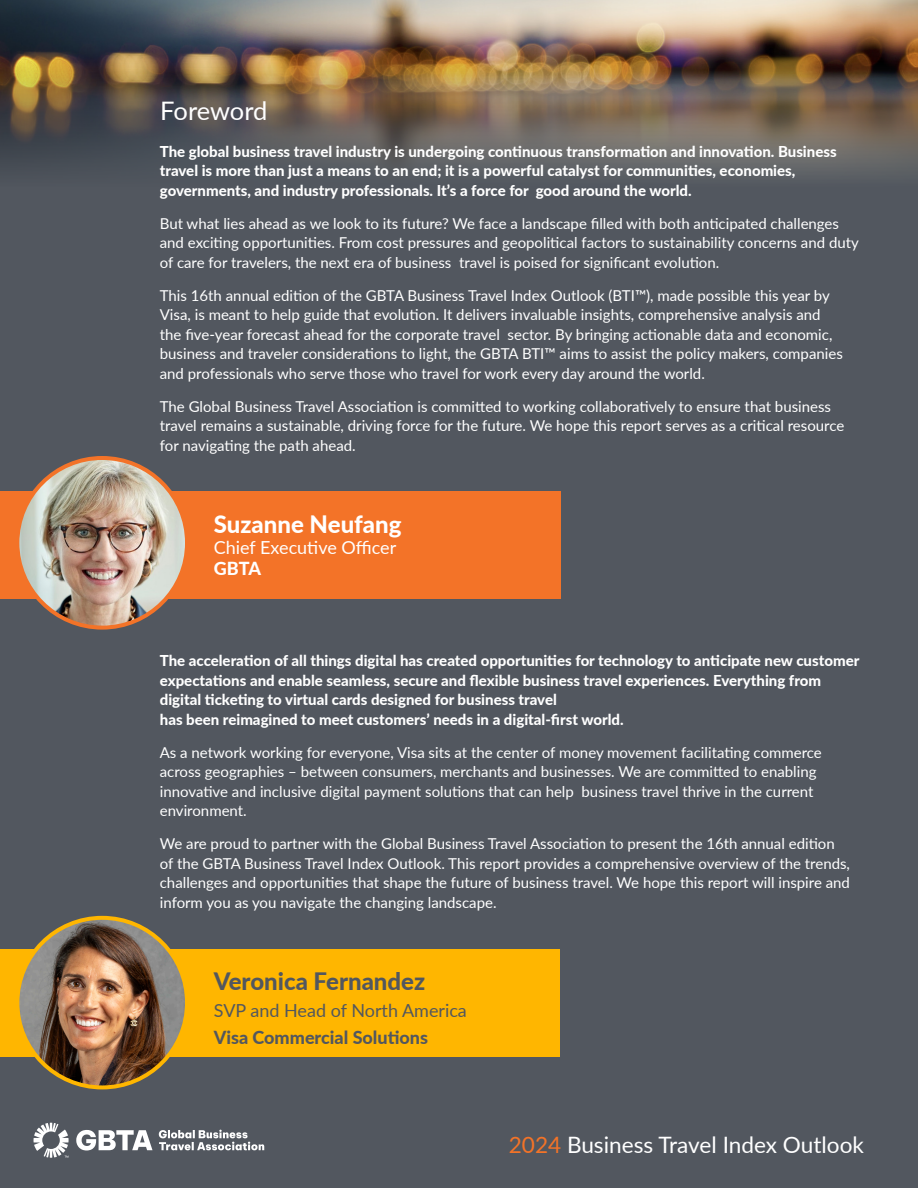
<style>
.page{position:relative;width:918px;height:1188px;background:#52575f}
.page>*{position:absolute;margin:0;border:0;box-sizing:border-box;transform-origin:0 0}
.Main_Heading{font:25.5px "Lato";letter-spacing:-.005em;color:#fff}
.BODY_text{font:800 24px "Lato";color:#52575f}
.BODY_text-2{font:800 24px "Lato";color:#fff}
.t1{font:22.65px "Lato";color:#fff}
.BODY_text-3{font:18px "Lato";color:#52575f}
.BODY_text-4{font:800 18px "Lato";color:#52575f}
.BODY_text-5{font:18px "Lato";color:#fff}
.BODY_text-6{font:800 18px "Lato";color:#fff}
.BODY_text-7{font:15px/19.5px "Lato";color:#fff}
.BODY_text-8{font:800 15px/19.5px "Lato";color:#fff}
.s1{color:#f37328}
</style>
<div class="page">
<img style="left:0;top:0;width:918px;height:176px">
<div style="left:0;top:491px;width:561px;height:108px;background:#f37328"></div>
<svg style="left:76px;top:1130px;width:188px;height:21px"></svg>
<svg style="left:34px;top:1123px;width:35px;height:35px"></svg>
<div style="left:0;top:949px;width:559px;height:108px;background:#ffb600"></div>
<img style="left:17px;top:458px;width:170px;height:170px;border-radius:85px">
<div style="left:15px;top:456px;width:174px;height:174px;border:4px solid #f37328;border-radius:50%"></div>
<img style="left:17px;top:918px;width:170px;height:169px;border-radius:85px">
<div style="left:15px;top:916px;width:174px;height:173px;border:4px solid #ffb600;border-radius:50%"></div>
<p class="Main_Heading" style="left:160px;top:92px;width:109px">Foreword</p>
<p class="BODY_text-8" style="left:160px;top:141px;width:678px">The global business travel industry is undergoing continuous transformation and innovation. Business travel is more than just a means to an end; it is a powerful catalyst for communities, economies, governments, and industry professionals. It’s a force for good around the world.</p>
<p class="BODY_text-7" style="left:160px;top:213px;width:701px">But what lies ahead as we look to its future? We face a landscape filled with both anticipated challenges and exciting opportunities. From cost pressures and geopolitical factors to sustainability concerns and duty of care for travelers, the next era of business travel is poised for significant evolution.</p>
<p class="BODY_text-7" style="left:160px;top:285px;width:685px">This 16th annual edition of the GBTA Business Travel Index Outlook (BTI™), made possible this year by Visa, is meant to help guide that evolution. It delivers invaluable insights, comprehensive analysis and the five-year forecast ahead for the corporate travel sector. By bringing actionable data and economic, business and traveler considerations to light, the GBTA BTI™ aims to assist the policy makers, companies and professionals who serve those who travel for work every day around the world.</p>
<p class="BODY_text-7" style="left:160px;top:396px;width:686px">The Global Business Travel Association is committed to working collaboratively to ensure that business travel remains a sustainable, driving force for the future. We hope this report serves as a critical resource for navigating the path ahead.</p>
<p class="BODY_text-2" style="left:214px;top:507px;width:189px">Suzanne Neufang</p>
<p class="BODY_text-5" style="left:214px;top:535px;width:184px">Chief Executive Officer</p>
<p class="BODY_text-6" style="left:214px;top:555px;width:49px">GBTA</p>
<p class="BODY_text-8" style="left:160px;top:651px;width:701px">The acceleration of all things digital has created opportunities for technology to anticipate new customer expectations and enable seamless, secure and flexible business travel experiences. Everything from digital ticketing to virtual cards designed for business travel<br>has been reimagined to meet customers’ needs in a digital-first world.</p>
<p class="BODY_text-7" style="left:160px;top:742px;width:664px">As a network working for everyone, Visa sits at the center of money movement facilitating commerce across geographies – between consumers, merchants and businesses. We are committed to enabling innovative and inclusive digital payment solutions that can help business travel thrive in the current environment.</p>
<p class="BODY_text-7" style="left:160px;top:834px;width:692px">We are proud to partner with the Global Business Travel Association to present the 16th annual edition of the GBTA Business Travel Index Outlook. This report provides a comprehensive overview of the trends, challenges and opportunities that shape the future of business travel. We hope this report will inspire and inform you as you navigate the changing landscape.</p>
<p class="BODY_text" style="left:214px;top:964px;width:213px">Veronica Fernandez</p>
<p class="BODY_text-3" style="left:214px;top:998px;width:255px">SVP and Head of North America</p>
<p class="BODY_text-4" style="left:214px;top:1024px;width:216px">Visa Commercial Solutions</p>
<p class="t1" style="left:509px;top:1129px;width:357px"><span class="s1">2024</span> Business Travel Index Outlook</p>
</div>
